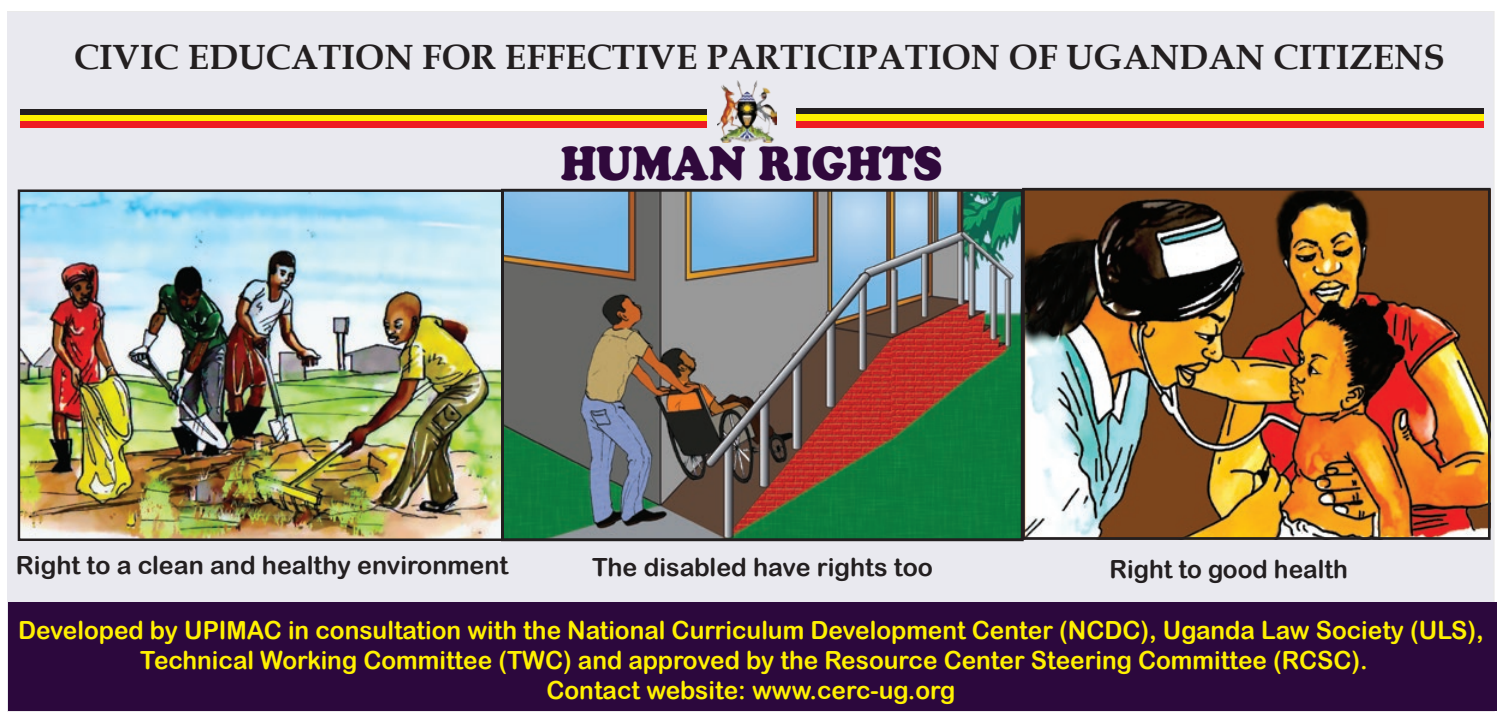
<style>
.page{position:relative;width:1504px;height:723px;background:#fff}
.page>*{position:absolute;margin:0;border:0;box-sizing:border-box;transform-origin:0 0}
.t1{font:47.5px "Cooper Black Std";color:#30093c;scale:.89 1}
.t2{font:700 35px "Book Antiqua";color:#231f20}
.t3{font:25px/30px "Arial Rounded MT Bold";color:#fff101;text-align:center}
.t4{font:25px "Arial Rounded MT Bold";color:#231f20}
</style>
<div class="page">
<div style="left:7px;top:12px;width:1487px;height:699px;background:#e9e9ef"></div>
<div style="left:8px;top:602px;width:1488px;height:109px;background:#2c083d"></div>
<div style="left:796px;top:108px;width:687px;height:7px;background:#231f20"></div>
<div style="left:796px;top:114px;width:687px;height:7px;background:#fff101"></div>
<div style="left:796px;top:121px;width:687px;height:7px;background:#ee1d23"></div>
<div style="left:20px;top:109px;width:686px;height:7px;background:#231f20"></div>
<div style="left:20px;top:115px;width:686px;height:7px;background:#fff101"></div>
<div style="left:20px;top:121px;width:686px;height:7px;background:#ee1d23"></div>
<img style="left:21px;top:192px;width:1465px;height:346px">
<div style="left:18px;top:189px;width:486px;height:352px;border:2px solid #231f20"></div>
<div style="left:1021px;top:188px;width:469px;height:351px;border:3px solid #231f20"></div>
<div style="left:501px;top:189px;width:522px;height:352px;border:3px solid #231f20"></div>
<img style="left:717px;top:80px;width:59px;height:63px">
<h2 class="t2" style="left:74px;top:33px;width:1371px">CIVIC EDUCATION FOR EFFECTIVE PARTICIPATION OF UGANDAN CITIZENS</h2>
<h1 class="t1" style="left:560px;top:135px;width:430px">HUMAN RIGHTS</h1>
<p class="t4" style="left:16px;top:550px;width:494px">Right to a clean and healthy environment</p>
<p class="t4" style="left:592px;top:552px;width:342px">The disabled have rights too</p>
<p class="t4" style="left:1109px;top:554px;width:240px">Right to good health</p>
<p class="t3" style="left:18px;top:614px;width:1466px">Developed by UPIMAC in consultation with the National Curriculum Development Center (NCDC), Uganda Law Society (ULS),<br>Technical Working Committee (TWC) and approved by the Resource Center Steering Committee (RCSC).<br>Contact website: www.cerc-ug.org</p>
</div>
